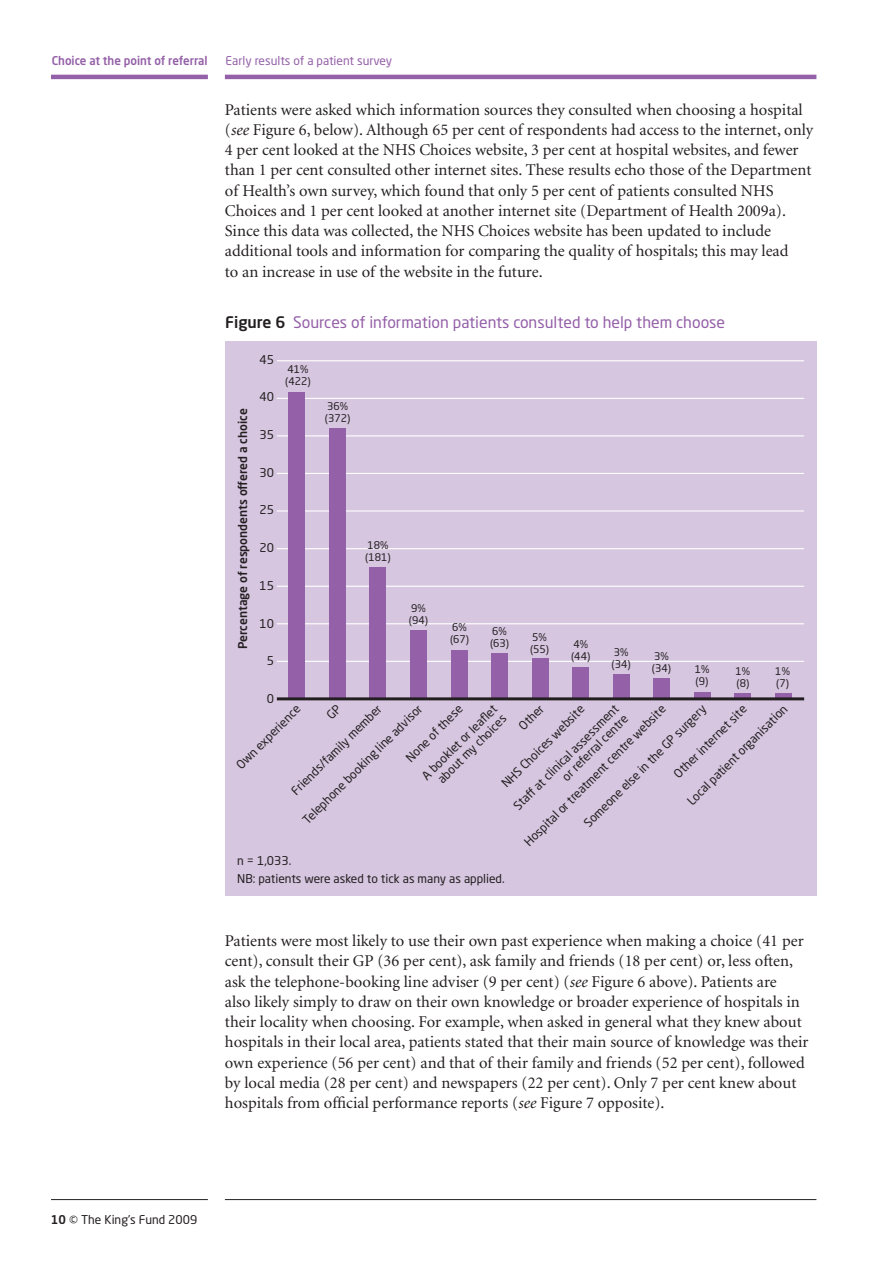
<style>
.page{position:relative;width:893px;height:1263px;background:#fff}
.page>*{position:absolute;margin:0;border:0;box-sizing:border-box;transform-origin:0 0}
.body_copy{font:16.5px/20.2px "Minion";color:#231f20}
.Headings___table_hea{font:15.75px "Neo Sans Std";color:#9460a8}
.Labels{font:12px/13.5px "Neo Sans Std";color:#231f20;text-align:right}
.Labels-2{font:500 12px "Neo Sans Std";color:#231f20}
.t1{font:12px "Neo Sans Std";color:#9460a8}
.t2{font:500 12px "Neo Sans Std";color:#9460a8;scale:.96 1}
.Labels-3{font:10.5px "Neo Sans Std";color:#231f20}
.s1{font-style:italic}
.s2{font-weight:500;color:#231f20}
.s3{font-weight:500}
</style>
<div class="page">
<hr style="left:51px;top:1199px;width:157px;height:1px;background:#231f20">
<hr style="left:225px;top:1199px;width:591px;height:1px;background:#231f20">
<hr style="left:51px;top:75px;width:157px;height:4px;background:#9460a8">
<hr style="left:225px;top:75px;width:591px;height:4px;background:#9460a8">
<div style="left:225px;top:342px;width:592px;height:554px;background:#d6c6e0"></div>
<hr style="left:277px;top:360px;width:527px;height:1px;background:#fff">
<hr style="left:277px;top:398px;width:527px;height:1px;background:#fff">
<hr style="left:277px;top:435px;width:527px;height:1px;background:#fff">
<hr style="left:277px;top:473px;width:527px;height:1px;background:#fff">
<hr style="left:277px;top:510px;width:527px;height:1px;background:#fff">
<hr style="left:277px;top:548px;width:527px;height:1px;background:#fff">
<hr style="left:277px;top:586px;width:527px;height:1px;background:#fff">
<hr style="left:277px;top:623px;width:527px;height:1px;background:#fff">
<hr style="left:277px;top:661px;width:527px;height:1px;background:#fff">
<div style="left:289px;top:392px;width:16px;height:307px;background:#9460a8"></div>
<div style="left:329px;top:428px;width:17px;height:271px;background:#9460a8"></div>
<div style="left:370px;top:567px;width:16px;height:132px;background:#9460a8"></div>
<div style="left:410px;top:630px;width:17px;height:69px;background:#9460a8"></div>
<div style="left:451px;top:650px;width:16px;height:49px;background:#9460a8"></div>
<div style="left:491px;top:653px;width:17px;height:46px;background:#9460a8"></div>
<div style="left:532px;top:659px;width:16px;height:40px;background:#9460a8"></div>
<div style="left:572px;top:667px;width:17px;height:32px;background:#9460a8"></div>
<div style="left:613px;top:674px;width:16px;height:25px;background:#9460a8"></div>
<div style="left:654px;top:678px;width:16px;height:21px;background:#9460a8"></div>
<div style="left:694px;top:692px;width:16px;height:7px;background:#9460a8"></div>
<div style="left:735px;top:693px;width:16px;height:6px;background:#9460a8"></div>
<div style="left:775px;top:694px;width:17px;height:5px;background:#9460a8"></div>
<hr style="left:277px;top:697px;width:527px;height:3px;background:#231f20">
<p class="t2" style="left:52px;top:53px;width:164px">Choice at the point of referral</p>
<p class="t1" style="left:226px;top:53px;width:168px">Early results of a patient survey</p>
<p class="body_copy" style="left:225px;top:100px;width:590px">Patients were asked which information sources they consulted when choosing a hospital (<span class="s1">see</span> Figure 6, below). Although 65 per cent of respondents had access to the internet, only 4 per cent looked at the NHS Choices website, 3 per cent at hospital websites, and fewer than 1 per cent consulted other internet sites. These results echo those of the Department of Health’s own survey, which found that only 5 per cent of patients consulted NHS Choices and 1 per cent looked at another internet site (Department of Health 2009a).<br>Since this data was collected, the NHS Choices website has been updated to include additional tools and information for comparing the quality of hospitals; this may lead<br>to an increase in use of the website in the future.</p>
<p class="Headings___table_hea" style="left:225px;top:312px;width:502px"><span class="s2">Figure 6</span> Sources of information patients consulted to help them choose</p>
<p class="Labels" style="left:259px;top:352px;width:16px">45</p>
<p class="Labels" style="left:259px;top:390px;width:16px">40</p>
<p class="Labels" style="left:259px;top:428px;width:16px">35</p>
<p class="Labels" style="left:259px;top:465px;width:16px">30</p>
<p class="Labels" style="left:259px;top:503px;width:16px">25</p>
<p class="Labels" style="left:259px;top:541px;width:16px">20</p>
<p class="Labels" style="left:259px;top:578px;width:16px">15</p>
<p class="Labels" style="left:259px;top:616px;width:16px">10</p>
<p class="Labels" style="left:267px;top:654px;width:9px">5</p>
<p class="Labels" style="left:267px;top:692px;width:9px">0</p>
<p class="Labels" style="left:233px;top:762px;width:87px;rotate:-45deg">Own experience</p>
<p class="Labels-3" style="left:287px;top:363px;width:23px">41%</p>
<p class="Labels-3" style="left:285px;top:375px;width:27px">(422)</p>
<p class="Labels-3" style="left:327px;top:400px;width:23px">36%</p>
<p class="Labels-3" style="left:325px;top:412px;width:27px">(372)</p>
<p class="Labels-2" style="left:235px;top:649px;width:242px;rotate:-90deg">Percentage of respondents offered a choice</p>
<p class="Labels-3" style="left:367px;top:539px;width:23px">18%</p>
<p class="Labels-3" style="left:365px;top:551px;width:27px">(181)</p>
<p class="Labels-3" style="left:411px;top:601px;width:16px">9%</p>
<p class="Labels-3" style="left:409px;top:613px;width:21px">(94)</p>
<p class="Labels-3" style="left:452px;top:621px;width:16px">6%</p>
<p class="Labels-3" style="left:450px;top:633px;width:21px">(67)</p>
<p class="Labels-3" style="left:492px;top:625px;width:16px">6%</p>
<p class="Labels-3" style="left:490px;top:637px;width:21px">(63)</p>
<p class="Labels-3" style="left:532px;top:630px;width:16px">5%</p>
<p class="Labels-3" style="left:530px;top:642px;width:21px">(55)</p>
<p class="Labels-3" style="left:573px;top:637px;width:16px">4%</p>
<p class="Labels-3" style="left:571px;top:649px;width:21px">(44)</p>
<p class="Labels-3" style="left:614px;top:645px;width:16px">3%</p>
<p class="Labels-3" style="left:611px;top:657px;width:21px">(34)</p>
<p class="Labels-3" style="left:654px;top:650px;width:16px">3%</p>
<p class="Labels-3" style="left:652px;top:662px;width:21px">(34)</p>
<p class="Labels-3" style="left:695px;top:663px;width:16px">1%</p>
<p class="Labels-3" style="left:696px;top:675px;width:14px">(9)</p>
<p class="Labels-3" style="left:735px;top:664px;width:16px">1%</p>
<p class="Labels-3" style="left:736px;top:676px;width:14px">(8)</p>
<p class="Labels-3" style="left:775px;top:664px;width:16px">1%</p>
<p class="Labels-3" style="left:776px;top:676px;width:14px">(7)</p>
<p class="Labels" style="left:511px;top:803px;width:144px;rotate:-45deg">Staff at clinical assessment or referral centre</p>
<p class="Labels" style="left:419px;top:773px;width:102px;rotate:-45deg">A booklet or leafl et about my choices</p>
<p class="Labels" style="left:516px;top:723px;width:31px;rotate:-45deg">Other</p>
<p class="Labels" style="left:300px;top:817px;width:165px;rotate:-45deg">Telephone booking line advisor</p>
<p class="Labels" style="left:289px;top:788px;width:123px;rotate:-45deg">Friends/family member</p>
<p class="Labels" style="left:581px;top:820px;width:169px;rotate:-45deg">Someone else in the GP surgery</p>
<p class="Labels" style="left:521px;top:839px;width:196px;rotate:-45deg">Hospital or treatment centre website</p>
<p class="Labels" style="left:499px;top:780px;width:113px;rotate:-45deg">NHS Choices website</p>
<p class="Labels" style="left:671px;top:771px;width:99px;rotate:-45deg">Other internet site</p>
<p class="Labels" style="left:403px;top:755px;width:76px;rotate:-45deg">None of these</p>
<p class="Labels" style="left:684px;top:798px;width:137px;rotate:-45deg">Local patient organisation</p>
<p class="Labels" style="left:237px;top:854px;width:56px">n = 1,033.</p>
<p class="Labels" style="left:237px;top:872px;width:269px">NB: patients were asked to tick as many as applied.</p>
<p class="body_copy" style="left:225px;top:931px;width:585px">Patients were most likely to use their own past experience when making a choice (41 per cent), consult their GP (36 per cent), ask family and friends (18 per cent) or, less often, ask the telephone-booking line adviser (9 per cent) (<span class="s1">see</span> Figure 6 above). Patients are<br>also likely simply to draw on their own knowledge or broader experience of hospitals in their locality when choosing. For example, when asked in general what they knew about hospitals in their local area, patients stated that their main source of knowledge was their own experience (56 per cent) and that of their family and friends (52 per cent), followed by local media (28 per cent) and newspapers (22 per cent). Only 7 per cent knew about hospitals from official performance reports (<span class="s1">see</span> Figure 7 opposite).</p>
<p class="Labels" style="left:51px;top:1213px;width:148px"><span class="s3">10</span> © The King’s Fund 2009</p>
</div>
